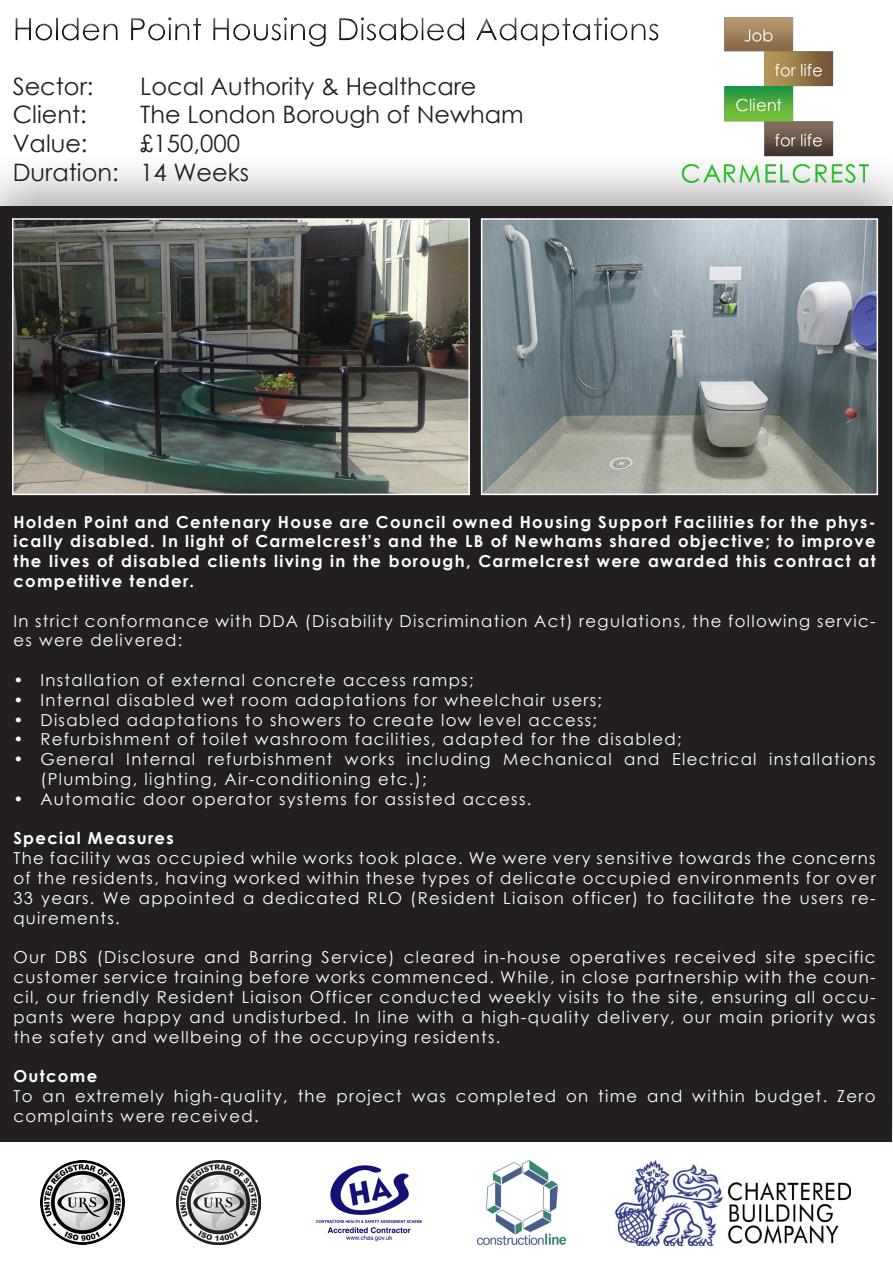
<style>
.page{position:relative;width:893px;height:1263px;background:#fff}
.page>*{position:absolute;margin:0;border:0;box-sizing:border-box;transform-origin:0 0}
.t1{font:24px "Century Gothic";color:#231f20}
.t2{font:16.5px/19.8px "Century Gothic";letter-spacing:.08em;color:#fff}
.t3{font:700 16.5px/19.8px "Century Gothic";letter-spacing:.08em;color:#fff;text-align:justify}
</style>
<div class="page">
<div style="left:0;top:150px;width:893px;height:1021px;background:#231f20;opacity:.39"></div>
<div style="left:1px;top:206px;width:891px;height:935px;background:#231f20"></div>
<img style="left:15px;top:221px;width:452px;height:271px">
<div style="left:12px;top:218px;width:458px;height:277px;border:2px solid #fff"></div>
<img style="left:484px;top:221px;width:391px;height:271px">
<div style="left:481px;top:218px;width:397px;height:277px;border:2px solid #fff"></div>
<div style="left:7px;top:10px;width:662px;height:48px;background:#231f20;opacity:.75"></div>
<div style="left:1px;top:1143px;width:891px;height:119px;background:#fff"></div>
<img style="left:40px;top:1161px;width:84px;height:84px">
<img style="left:177px;top:1161px;width:84px;height:84px">
<img style="left:316px;top:1165px;width:107px;height:77px">
<img style="left:478px;top:1161px;width:88px;height:83px">
<img style="left:615px;top:1161px;width:236px;height:84px">
<img style="left:676px;top:17px;width:200px;height:172px">
<p class="t1" style="left:13px;top:69px;width:82px">Sector:</p>
<p class="t1" style="left:13px;top:98px;width:76px">Client:</p>
<p class="t1" style="left:13px;top:127px;width:76px">Value:</p>
<p class="t1" style="left:13px;top:155px;width:108px">Duration:</p>
<p class="t1" style="left:140px;top:69px;width:338px">Local Authority &amp; Healthcare</p>
<p class="t1" style="left:140px;top:98px;width:385px">The London Borough of Newham</p>
<p class="t1" style="left:140px;top:127px;width:101px">£150,000</p>
<p class="t1" style="left:140px;top:155px;width:110px">14 Weeks</p>
<p class="t3" style="left:13px;top:511px;width:864px">Holden Point and Centenary House are Council owned Housing Support Facilities for the phys&shy;ically disabled. In light of Carmelcrest’s and the LB of Newhams shared objective; to improve the lives of disabled clients living in the borough, Carmelcrest were awarded this contract at competitive tender.</p>
<p class="t2" style="left:13px;top:610px;width:864px">In strict conformance with DDA (Disability Discrimination Act) regulations, the following servic&shy;es were delivered:</p>
<p class="t2" style="left:13px;top:670px;width:462px">• Installation of external concrete access ramps;</p>
<p class="t2" style="left:13px;top:690px;width:590px">• Internal disabled wet room adaptations for wheelchair users;</p>
<p class="t2" style="left:13px;top:709px;width:585px">• Disabled adaptations to showers to create low level access;</p>
<p class="t2" style="left:13px;top:729px;width:670px">• Refurbishment of toilet washroom facilities, adapted for the disabled;</p>
<p class="t2" style="left:40px;top:749px;width:837px;text-indent:-27px">• General Internal refurbishment works including Mechanical and Electrical installations (Plumbing, lighting, Air-conditioning etc.);</p>
<p class="t2" style="left:13px;top:789px;width:519px">• Automatic door operator systems for assisted access.</p>
<p class="t3" style="left:13px;top:828px;width:162px">Special Measures</p>
<p class="t2" style="left:13px;top:848px;width:864px;text-align:justify">The facility was occupied while works took place. We were very sensitive towards the concerns of the residents, having worked within these types of delicate occupied environments for over 33 years. We appointed a dedicated RLO (Resident Liaison officer) to facilitate the users re&shy;quirements.</p>
<p class="t2" style="left:13px;top:947px;width:864px;text-align:justify">Our DBS (Disclosure and Barring Service) cleared in-house operatives received site specific customer service training before works commenced. While, in close partnership with the coun&shy;cil, our friendly Resident Liaison Officer conducted weekly visits to the site, ensuring all occu&shy;pants were happy and undisturbed. In line with a high-quality delivery, our main priority was the safety and wellbeing of the occupying residents.</p>
<p class="t3" style="left:13px;top:1065px;width:85px">Outcome</p>
<p class="t2" style="left:13px;top:1086px;width:864px">To an extremely high-quality, the project was completed on time and within budget. Zero complaints were received.</p>
</div>
